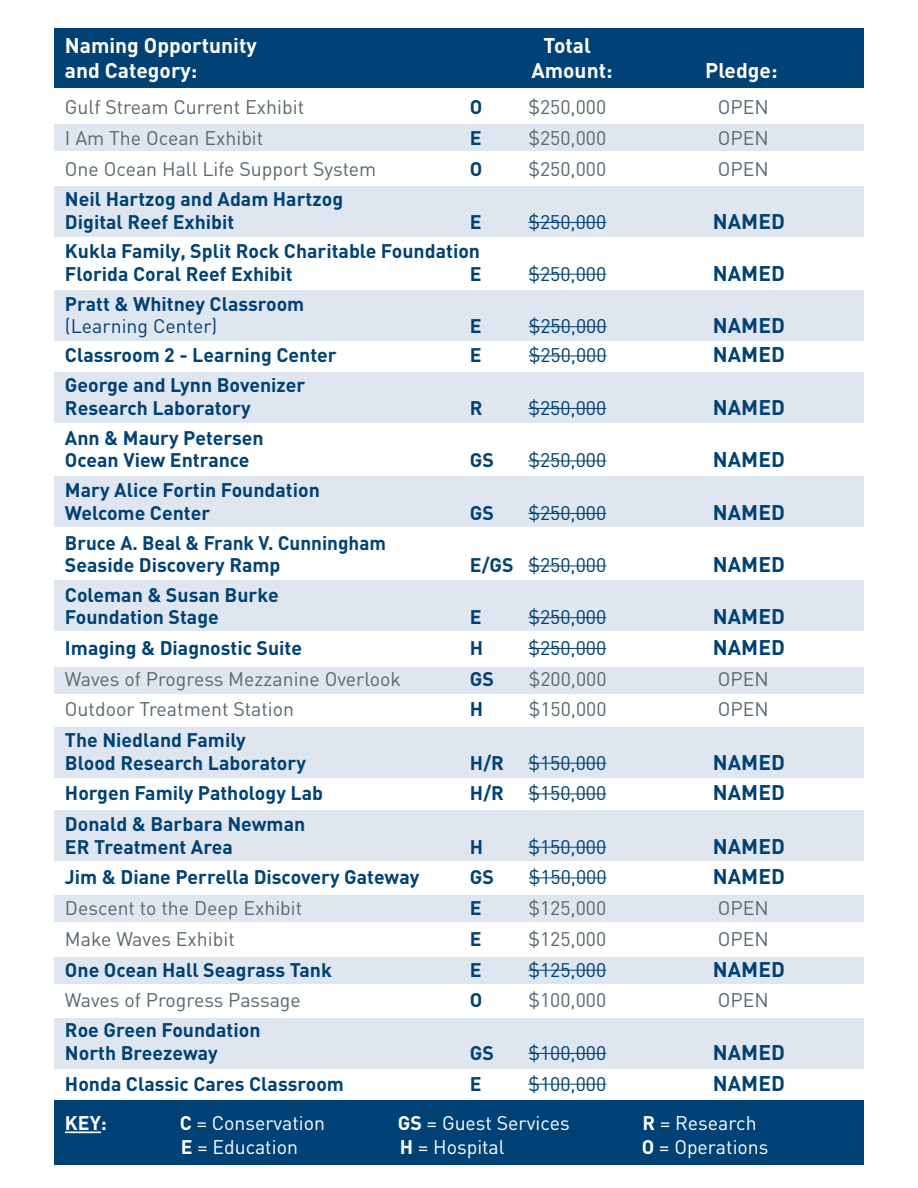
<style>
.page{position:relative;width:918px;height:1188px;background:#fff}
.page>*{position:absolute;margin:0;border:0;box-sizing:border-box;transform-origin:0 0}
.t1{font:700 21px "DIN";color:#004275}
.t2{font:700 21px "DIN";color:#fff}
.t3{font:700 19.5px/22.5px "DIN";color:#004275}
.t4{font:19.5px "DIN";color:#5a676e}
.t5{font:19.5px "DIN";color:#004275}
.t6{font:19.5px "DIN";color:#fff}
.t7{font:700 19.5px "DIN";color:#fff}
.s1{font-weight:700}
</style>
<div class="page">
<div style="left:54px;top:1101px;width:810px;height:64px;background:#004275"></div>
<div style="left:54px;top:29px;width:810px;height:59px;background:#004275"></div>
<div style="left:54px;top:125px;width:810px;height:26px;background:#e0e6ef"></div>
<div style="left:54px;top:667px;width:810px;height:27px;background:#e0e6ef"></div>
<div style="left:54px;top:958px;width:810px;height:26px;background:#e0e6ef"></div>
<div style="left:54px;top:895px;width:810px;height:27px;background:#e0e6ef"></div>
<div style="left:54px;top:372px;width:810px;height:51px;background:#e0e6ef"></div>
<div style="left:54px;top:290px;width:810px;height:50px;background:#e0e6ef"></div>
<div style="left:54px;top:186px;width:810px;height:51px;background:#e0e6ef"></div>
<div style="left:54px;top:476px;width:810px;height:51px;background:#e0e6ef"></div>
<div style="left:54px;top:581px;width:810px;height:50px;background:#e0e6ef"></div>
<div style="left:54px;top:727px;width:810px;height:51px;background:#e0e6ef"></div>
<div style="left:54px;top:810px;width:810px;height:51px;background:#e0e6ef"></div>
<div style="left:54px;top:1018px;width:810px;height:51px;background:#e0e6ef"></div>
<hr style="left:65px;top:1131px;width:36px;height:2px;background:#fff">
<hr style="left:529px;top:222px;width:77px;height:1px;background:#004275">
<hr style="left:529px;top:274px;width:77px;height:1px;background:#004275">
<hr style="left:529px;top:326px;width:78px;height:1px;background:#004275">
<hr style="left:529px;top:355px;width:78px;height:1px;background:#004275">
<hr style="left:529px;top:408px;width:77px;height:1px;background:#004275">
<hr style="left:529px;top:460px;width:77px;height:1px;background:#004275">
<hr style="left:529px;top:513px;width:77px;height:1px;background:#004275">
<hr style="left:529px;top:565px;width:77px;height:1px;background:#004275">
<hr style="left:529px;top:617px;width:77px;height:1px;background:#004275">
<hr style="left:529px;top:648px;width:77px;height:1px;background:#004275">
<hr style="left:529px;top:763px;width:77px;height:1px;background:#004275">
<hr style="left:529px;top:793px;width:77px;height:1px;background:#004275">
<hr style="left:529px;top:847px;width:77px;height:1px;background:#004275">
<hr style="left:529px;top:877px;width:78px;height:1px;background:#004275">
<hr style="left:529px;top:970px;width:77px;height:1px;background:#004275">
<hr style="left:529px;top:1053px;width:77px;height:1px;background:#004275">
<hr style="left:529px;top:1084px;width:77px;height:1px;background:#004275">
<p class="t2" style="left:65px;top:32px;width:193px">Naming Opportunity</p>
<p class="t2" style="left:543px;top:32px;width:49px">Total</p>
<p class="t2" style="left:65px;top:57px;width:134px">and Category:</p>
<p class="t2" style="left:531px;top:57px;width:83px">Amount:</p>
<p class="t2" style="left:705px;top:57px;width:74px">Pledge:</p>
<p class="t4" style="left:65px;top:95px;width:241px">Gulf Stream Current Exhibit</p>
<p class="t3" style="left:470px;top:95px;width:14px">O</p>
<p class="t4" style="left:529px;top:95px;width:79px">$250,000</p>
<p class="t4" style="left:718px;top:95px;width:52px">OPEN</p>
<p class="t4" style="left:65px;top:126px;width:200px">I Am The Ocean Exhibit</p>
<p class="t3" style="left:470px;top:126px;width:13px">E</p>
<p class="t4" style="left:529px;top:126px;width:79px">$250,000</p>
<p class="t4" style="left:718px;top:126px;width:52px">OPEN</p>
<p class="t4" style="left:65px;top:156px;width:313px">One Ocean Hall Life Support System</p>
<p class="t3" style="left:470px;top:157px;width:14px">O</p>
<p class="t4" style="left:529px;top:156px;width:79px">$250,000</p>
<p class="t4" style="left:718px;top:156px;width:52px">OPEN</p>
<p class="t3" style="left:65px;top:187px;width:280px">Neil Hartzog and Adam Hartzog<br>Digital Reef Exhibit</p>
<p class="t3" style="left:470px;top:210px;width:13px">E</p>
<p class="t5" style="left:529px;top:210px;width:79px">$250,000</p>
<p class="t1" style="left:713px;top:208px;width:73px">NAMED</p>
<p class="t3" style="left:65px;top:239px;width:417px">Kukla Family, Split Rock Charitable Foundation</p>
<p class="t3" style="left:65px;top:262px;width:229px">Florida Coral Reef Exhibit</p>
<p class="t3" style="left:470px;top:262px;width:13px">E</p>
<p class="t5" style="left:529px;top:261px;width:79px">$250,000</p>
<p class="t1" style="left:713px;top:259px;width:73px">NAMED</p>
<p class="t3" style="left:65px;top:292px;width:241px">Pratt &amp; Whitney Classroom</p>
<p class="t5" style="left:65px;top:314px;width:154px">(Learning Center)</p>
<p class="t3" style="left:470px;top:314px;width:13px">E</p>
<p class="t5" style="left:529px;top:314px;width:79px">$250,000</p>
<p class="t1" style="left:713px;top:312px;width:73px">NAMED</p>
<p class="t3" style="left:65px;top:343px;width:273px">Classroom 2 - Learning Center</p>
<p class="t3" style="left:470px;top:343px;width:13px">E</p>
<p class="t5" style="left:529px;top:343px;width:79px">$250,000</p>
<p class="t1" style="left:713px;top:341px;width:73px">NAMED</p>
<p class="t3" style="left:65px;top:373px;width:242px">George and Lynn Bovenizer</p>
<p class="t3" style="left:65px;top:396px;width:187px">Research Laboratory</p>
<p class="t3" style="left:470px;top:396px;width:14px">R</p>
<p class="t5" style="left:529px;top:396px;width:79px">$250,000</p>
<p class="t1" style="left:713px;top:394px;width:73px">NAMED</p>
<p class="t3" style="left:65px;top:426px;width:200px">Ann &amp; Maury Petersen<br>Ocean View Entrance</p>
<p class="t3" style="left:470px;top:448px;width:26px">GS</p>
<p class="t5" style="left:529px;top:448px;width:79px">$250,000</p>
<p class="t1" style="left:713px;top:446px;width:73px">NAMED</p>
<p class="t3" style="left:65px;top:478px;width:256px">Mary Alice Fortin Foundation<br>Welcome Center</p>
<p class="t3" style="left:65px;top:531px;width:323px">Bruce A. Beal &amp; Frank V. Cunningham<br>Seaside Discovery Ramp</p>
<p class="t3" style="left:65px;top:583px;width:215px">Coleman &amp; Susan Burke<br>Foundation Stage</p>
<p class="t3" style="left:470px;top:501px;width:26px">GS</p>
<p class="t5" style="left:529px;top:501px;width:79px">$250,000</p>
<p class="t1" style="left:713px;top:499px;width:73px">NAMED</p>
<p class="t5" style="left:470px;top:553px;width:138px"><span class="s1">E/GS</span> $250,000</p>
<p class="t1" style="left:713px;top:551px;width:73px">NAMED</p>
<p class="t3" style="left:470px;top:605px;width:13px">E</p>
<p class="t5" style="left:529px;top:605px;width:79px">$250,000</p>
<p class="t1" style="left:713px;top:603px;width:73px">NAMED</p>
<p class="t3" style="left:65px;top:636px;width:239px">Imaging &amp; Diagnostic Suite</p>
<p class="t3" style="left:470px;top:636px;width:15px">H</p>
<p class="t5" style="left:529px;top:636px;width:79px">$250,000</p>
<p class="t1" style="left:713px;top:634px;width:73px">NAMED</p>
<p class="t4" style="left:65px;top:666px;width:338px">Waves of Progress Mezzanine Overlook</p>
<p class="t3" style="left:470px;top:667px;width:26px">GS</p>
<p class="t4" style="left:529px;top:666px;width:79px">$200,000</p>
<p class="t4" style="left:718px;top:666px;width:52px">OPEN</p>
<p class="t4" style="left:65px;top:697px;width:231px">Outdoor Treatment Station</p>
<p class="t3" style="left:470px;top:697px;width:15px">H</p>
<p class="t4" style="left:529px;top:697px;width:79px">$150,000</p>
<p class="t4" style="left:718px;top:697px;width:52px">OPEN</p>
<p class="t3" style="left:65px;top:728px;width:243px">The Niedland Family<br>Blood Research Laboratory</p>
<p class="t3" style="left:470px;top:751px;width:35px">H/R</p>
<p class="t5" style="left:529px;top:750px;width:79px">$150,000</p>
<p class="t1" style="left:713px;top:748px;width:73px">NAMED</p>
<p class="t3" style="left:65px;top:781px;width:260px">Horgen Family Pathology Lab</p>
<p class="t3" style="left:470px;top:781px;width:35px">H/R</p>
<p class="t5" style="left:529px;top:781px;width:79px">$150,000</p>
<p class="t1" style="left:713px;top:779px;width:73px">NAMED</p>
<p class="t3" style="left:65px;top:812px;width:242px">Donald &amp; Barbara Newman<br>ER Treatment Area</p>
<p class="t3" style="left:470px;top:835px;width:15px">H</p>
<p class="t5" style="left:529px;top:834px;width:79px">$150,000</p>
<p class="t1" style="left:713px;top:832px;width:73px">NAMED</p>
<p class="t3" style="left:65px;top:865px;width:356px">Jim &amp; Diane Perrella Discovery Gateway</p>
<p class="t3" style="left:470px;top:865px;width:26px">GS</p>
<p class="t5" style="left:529px;top:865px;width:79px">$150,000</p>
<p class="t1" style="left:713px;top:863px;width:73px">NAMED</p>
<p class="t4" style="left:65px;top:896px;width:239px">Descent to the Deep Exhibit</p>
<p class="t3" style="left:470px;top:896px;width:13px">E</p>
<p class="t4" style="left:529px;top:896px;width:79px">$125,000</p>
<p class="t4" style="left:718px;top:896px;width:52px">OPEN</p>
<p class="t4" style="left:65px;top:927px;width:171px">Make Waves Exhibit</p>
<p class="t3" style="left:470px;top:927px;width:13px">E</p>
<p class="t4" style="left:529px;top:927px;width:79px">$125,000</p>
<p class="t4" style="left:718px;top:927px;width:52px">OPEN</p>
<p class="t3" style="left:65px;top:958px;width:269px">One Ocean Hall Seagrass Tank</p>
<p class="t3" style="left:470px;top:958px;width:13px">E</p>
<p class="t5" style="left:529px;top:957px;width:79px">$125,000</p>
<p class="t1" style="left:713px;top:955px;width:73px">NAMED</p>
<p class="t4" style="left:65px;top:988px;width:237px">Waves of Progress Passage</p>
<p class="t3" style="left:470px;top:988px;width:14px">O</p>
<p class="t4" style="left:529px;top:988px;width:79px">$100,000</p>
<p class="t4" style="left:718px;top:988px;width:52px">OPEN</p>
<p class="t3" style="left:65px;top:1018px;width:197px">Roe Green Foundation<br>North Breezeway</p>
<p class="t3" style="left:470px;top:1041px;width:26px">GS</p>
<p class="t5" style="left:529px;top:1041px;width:79px">$100,000</p>
<p class="t1" style="left:713px;top:1039px;width:73px">NAMED</p>
<p class="t3" style="left:65px;top:1072px;width:281px">Honda Classic Cares Classroom</p>
<p class="t3" style="left:470px;top:1072px;width:13px">E</p>
<p class="t5" style="left:529px;top:1071px;width:79px">$100,000</p>
<p class="t1" style="left:713px;top:1069px;width:73px">NAMED</p>
<p class="t7" style="left:65px;top:1110px;width:43px">KEY:</p>
<p class="t6" style="left:180px;top:1110px;width:147px"><span class="s1">C</span> = Conservation</p>
<p class="t6" style="left:398px;top:1110px;width:173px"><span class="s1">GS</span> = Guest Services</p>
<p class="t6" style="left:643px;top:1110px;width:116px"><span class="s1">R</span> = Research</p>
<p class="t6" style="left:181px;top:1134px;width:119px"><span class="s1">E</span> = Education</p>
<p class="t6" style="left:400px;top:1134px;width:106px"><span class="s1">H</span> = Hospital</p>
<p class="t6" style="left:642px;top:1134px;width:128px"><span class="s1">O</span> = Operations</p>
</div>
